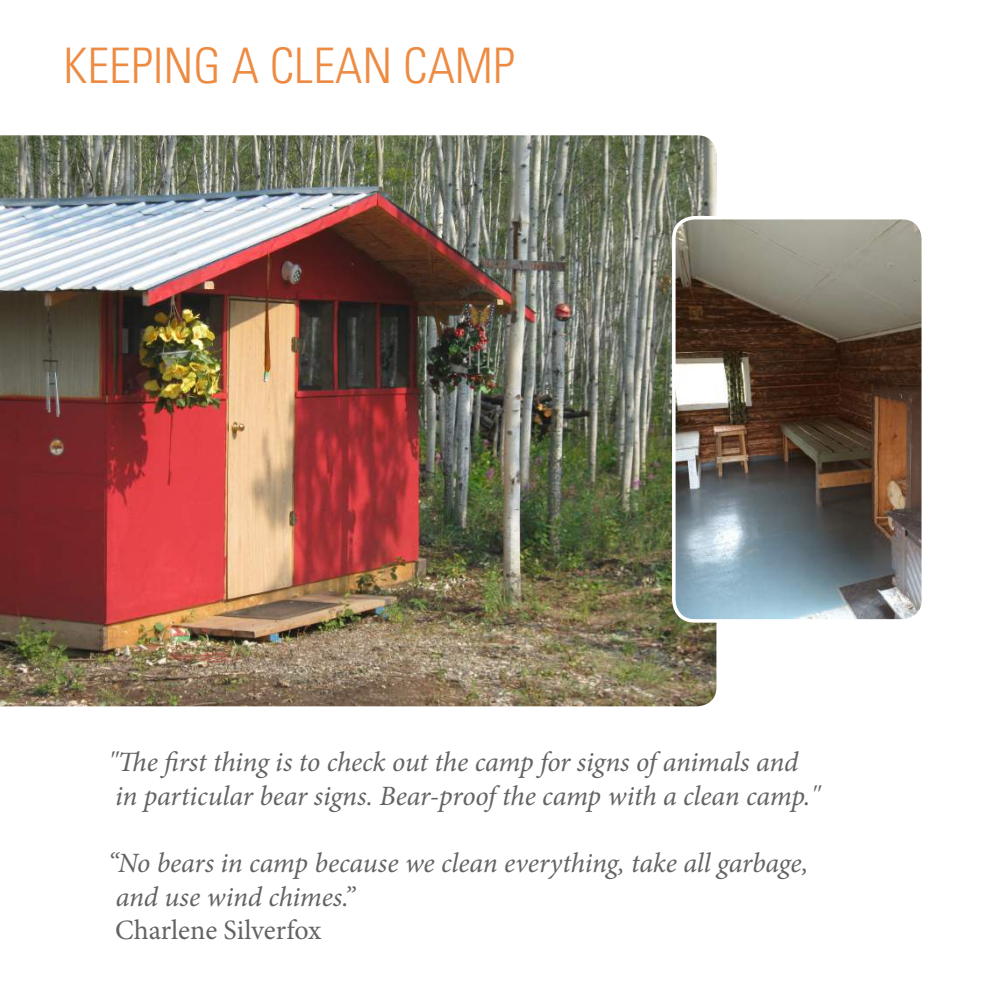
<style>
.page{position:relative;width:1008px;height:1008px;background:#fff}
.page>*{position:absolute;margin:0;border:0;box-sizing:border-box;transform-origin:0 0}
.t1{font:300 condensed 49px "Univers LT Std";color:#ed8b42}
.t2{font:italic 28px/33.6px "Minion Pro";letter-spacing:-.01em;color:#636366}
.t3{font:28px "Minion Pro";letter-spacing:-.005em;color:#636366}
</style>
<div class="page">
<img style="left:0;top:135px;width:717px;height:572px">
<img style="left:674px;top:218px;width:246px;height:403px">
<div style="left:672px;top:216px;width:253px;height:407px;border:4px solid #fff;border-radius:21px"></div>
<h1 class="t1" style="left:63px;top:36px;width:453px">KEEPING A CLEAN CAMP</h1>
<p class="t2" style="left:108px;top:746px;width:713px">"The first thing is to check out the camp for signs of animals and in particular bear signs. Bear-proof the camp with a clean camp."</p>
<p class="t2" style="left:108px;top:846px;width:702px">“No bears in camp because we clean everything, take all garbage, and use wind chimes.”</p>
<p class="t3" style="left:115px;top:912px;width:208px">Charlene Silverfox</p>
</div>
